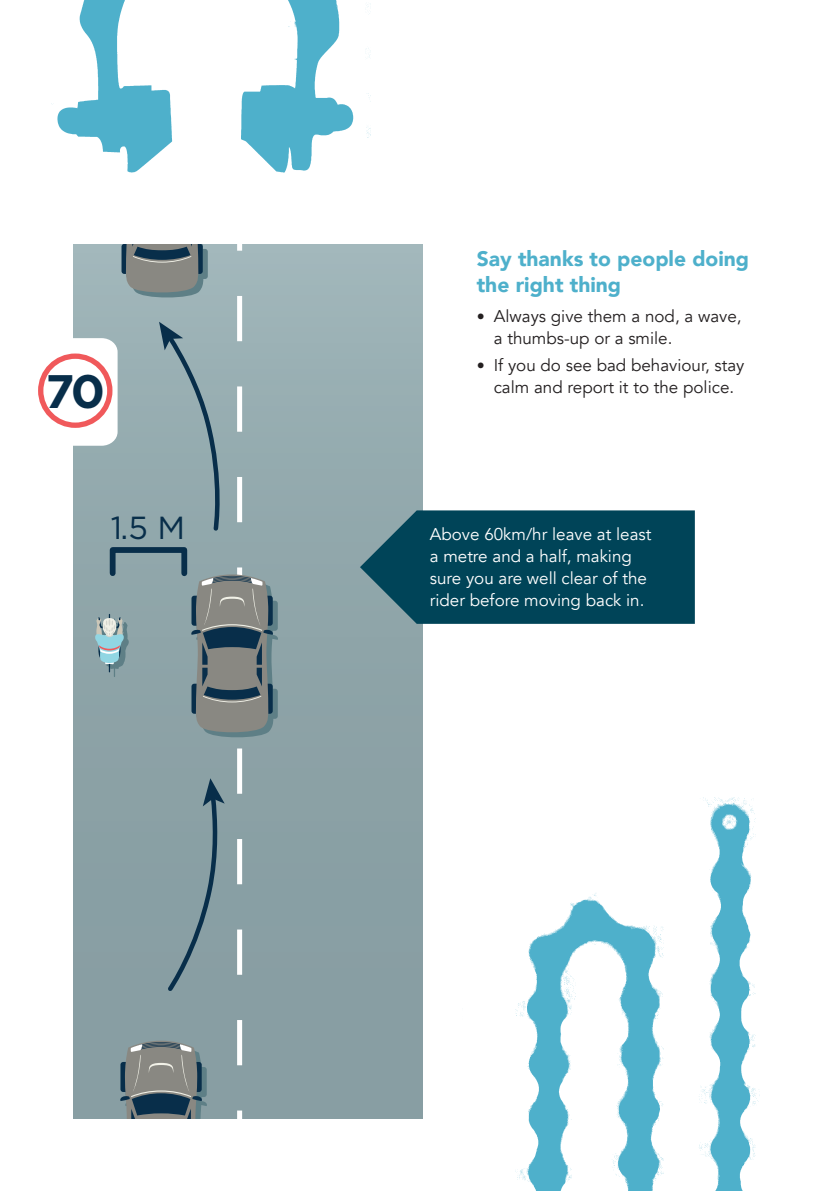
<style>
.page{position:relative;width:840px;height:1191px;background:#fff}
.page>*{position:absolute;margin:0;border:0;box-sizing:border-box;transform-origin:0 0}
.t1{font:700 47px "Gotham";color:#082e4a}
.t2{font:32px "Gotham";color:#082e4a}
.t3{font:900 21px/26px "Avenir";color:#4eb0cb}
.t4{font:17px/22px "Avenir";color:#231f20}
.t5{font:17px/22px "Avenir";color:#fff}
.s1{font-size:16px}
</style>
<div class="page">
<div style="left:74px;top:245px;width:348px;height:874px;background:linear-gradient(to bottom,#9cb2b6,#83999e)"></div>
<svg style="left:38px;top:245px;width:240px;height:874px"></svg>
<div style="left:38px;top:353px;width:74px;height:75px;border:5px solid #f0595b;border-radius:50%"></div>
<svg style="left:360px;top:510px;width:334px;height:114px;background:#0d4d60"></svg>
<img style="left:51px;top:0;width:319px;height:173px">
<img style="left:515px;top:797px;width:245px;height:394px">
<h1 class="t1" style="left:46px;top:364px;width:61px">70</h1>
<h2 class="t2" style="left:111px;top:510px;width:76px">1.5 M</h2>
<p class="t3" style="left:476px;top:245px;width:274px">Say thanks to people doing the right thing</p>
<p class="t4" style="left:493px;top:305px;width:249px;text-indent:-17px"><span class="s1">•</span> Always give them a nod, a wave, a thumbs-up or a smile.</p>
<p class="t4" style="left:476px;top:355px;width:269px;text-align:center"><span class="s1">•</span> If you do see bad behaviour, stay calm and report it to the police.</p>
<p class="t5" style="left:429px;top:523px;width:223px">Above 60km/hr leave at least a metre and a half, making sure you are well clear of the rider before moving back in.</p>
</div>
